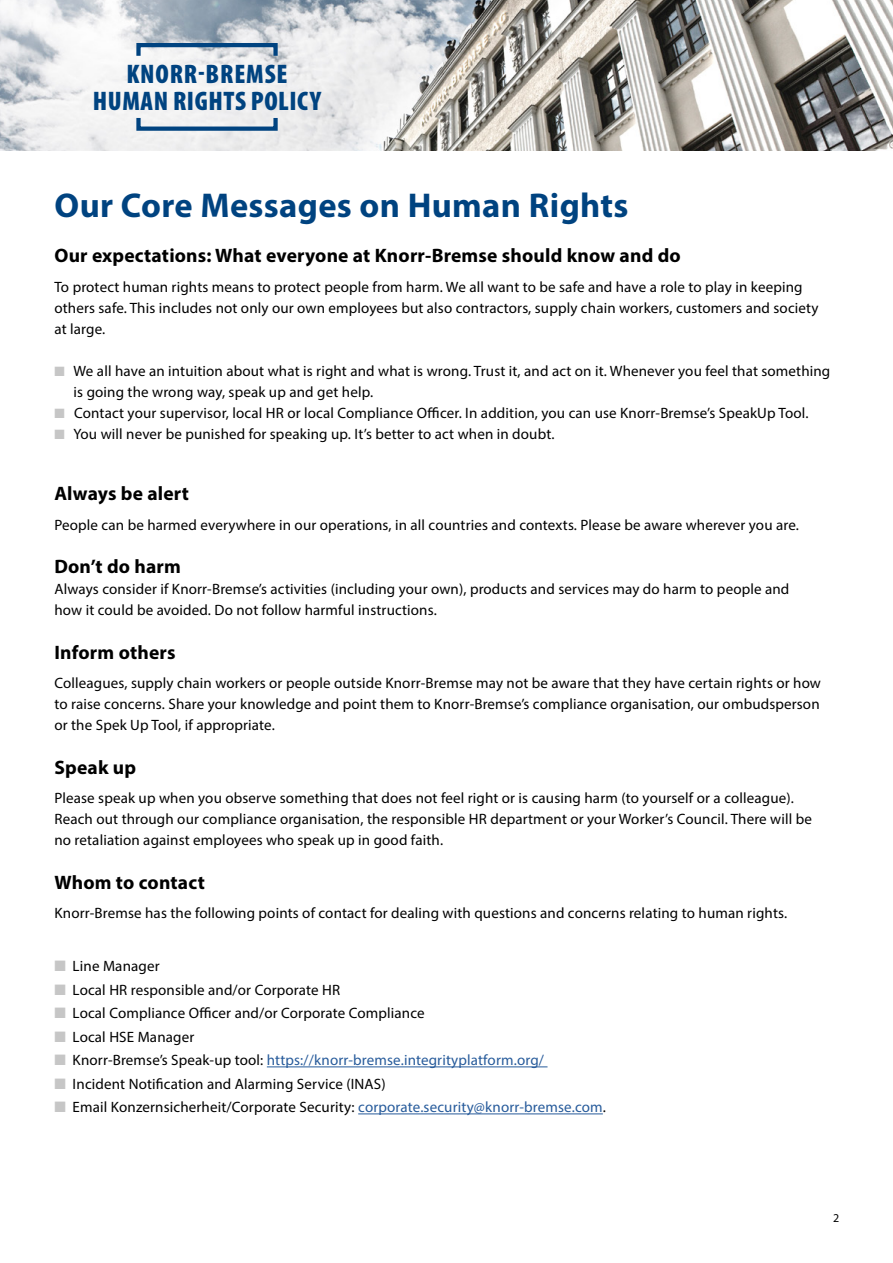
<style>
.page{position:relative;width:893px;height:1263px;background:#fff}
.page>*{position:absolute;margin:0;border:0;box-sizing:border-box;transform-origin:0 0}
.t1{font:700 34.5px "Myriad Pro";letter-spacing:.01em;color:#004380}
.t2{font:900 condensed 27px/27px "Myriad Pro";letter-spacing:.02em;color:#004380;text-align:center}
.t3{font:700 19.5px "Myriad Pro";letter-spacing:.01em;color:#000}
.t4{font:15px/21px "Myriad Pro";letter-spacing:.01em;color:#000}
.t5{font:15px "Myriad Pro";letter-spacing:.01em;color:#275b9b}
.t6{font:12px "Myriad Pro";color:#000}
.s1{color:#c6c6c6}
.s2{color:#000}
.s3{color:#275b9b}
</style>
<div class="page">
<hr style="left:267px;top:1066px;width:280px;height:1px;background:#275b9b">
<hr style="left:358px;top:1113px;width:245px;height:1px;background:#275b9b">
<img style="left:0;top:0;width:893px;height:151px">
<div style="left:136px;top:43px;width:142px;height:15px;border:4px solid #004380"></div>
<div style="left:136px;top:116px;width:142px;height:15px;border:4px solid #004380"></div>
<h2 class="t2" style="left:93px;top:59px;width:230px">KNORR-BREMSE<br>HUMAN RIGHTS POLICY</h2>
<h1 class="t1" style="left:54px;top:183px;width:576px">Our Core Messages on Human Rights</h1>
<h3 class="t3" style="left:54px;top:243px;width:628px">Our expectations: What everyone at Knorr-Bremse should know and do</h3>
<p class="t4" style="left:54px;top:276px;width:766px">To protect human rights means to protect people from harm. We all want to be safe and have a role to play in keeping others safe. This includes not only our own employees but also contractors, supply chain workers, customers and society at large.</p>
<p class="t4" style="left:74px;top:360px;width:758px;text-indent:-19px"><span class="s1">■</span> We all have an intuition about what is right and what is wrong. Trust it, and act on it. Whenever you feel that something is going the wrong way, speak up and get help.</p>
<p class="t4" style="left:54px;top:402px;width:756px"><span class="s1">■</span> Contact your supervisor, local HR or local Compliance Officer. In addition, you can use Knorr-Bremse’s SpeakUp Tool.</p>
<p class="t4" style="left:54px;top:423px;width:502px"><span class="s1">■</span> You will never be punished for speaking up. It’s better to act when in doubt.</p>
<h3 class="t3" style="left:54px;top:481px;width:136px">Always be alert</h3>
<p class="t4" style="left:54px;top:514px;width:746px">People can be harmed everywhere in our operations, in all countries and contexts. Please be aware wherever you are.</p>
<h3 class="t3" style="left:54px;top:554px;width:128px">Don’t do harm</h3>
<p class="t4" style="left:54px;top:578px;width:736px">Always consider if Knorr-Bremse’s activities (including your own), products and services may do harm to people and how it could be avoided. Do not follow harmful instructions.</p>
<h3 class="t3" style="left:54px;top:639px;width:123px">Inform others</h3>
<p class="t4" style="left:54px;top:672px;width:768px;text-align:justify">Colleagues, supply chain workers or people outside Knorr-Bremse may not be aware that they have certain rights or how to raise concerns. Share your knowledge and point them to Knorr-Bremse’s compliance organisation, our ombudsperson or the Spek Up Tool, if appropriate.</p>
<h3 class="t3" style="left:54px;top:754px;width:83px">Speak up</h3>
<p class="t4" style="left:54px;top:787px;width:759px">Please speak up when you observe something that does not feel right or is causing harm (to yourself or a colleague).<br>Reach out through our compliance organisation, the responsible HR department or your Worker’s Council. There will be no retaliation against employees who speak up in good faith.</p>
<h3 class="t3" style="left:54px;top:869px;width:152px">Whom to contact</h3>
<p class="t4" style="left:54px;top:902px;width:734px">Knorr-Bremse has the following points of contact for dealing with questions and concerns relating to human rights.</p>
<p class="t4" style="left:54px;top:955px;width:107px"><span class="s1">■</span> Line Manager</p>
<p class="t4" style="left:54px;top:979px;width:287px"><span class="s1">■</span> Local HR responsible and/or Corporate HR</p>
<p class="t4" style="left:54px;top:1002px;width:372px"><span class="s1">■</span> Local Compliance Officer and/or Corporate Compliance</p>
<p class="t4" style="left:54px;top:1026px;width:141px"><span class="s1">■</span> Local HSE Manager</p>
<p class="t5" style="left:54px;top:1051px;width:491px"><span class="s1">■</span> <span class="s2">Knorr-Bremse’s Speak-up tool:</span> https://knorr-bremse.integrityplatform.org/</p>
<p class="t4" style="left:54px;top:1073px;width:333px"><span class="s1">■</span> Incident Notification and Alarming Service (INAS)</p>
<p class="t4" style="left:54px;top:1097px;width:553px"><span class="s1">■</span> Email Konzernsicherheit/Corporate Security: <span class="s3">corporate.security@knorr-bremse.com</span>.</p>
<p class="t6" style="left:833px;top:1210px;width:8px">2</p>
</div>
